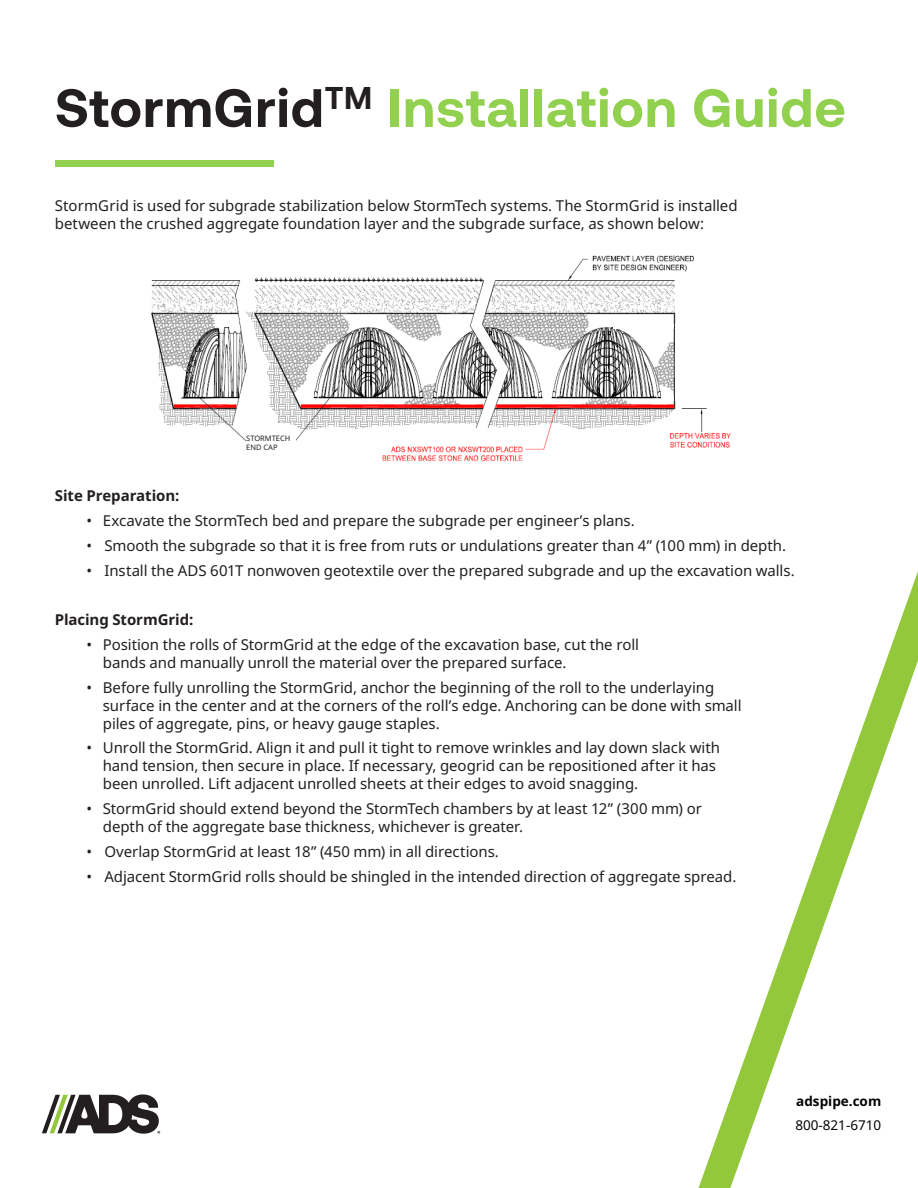
<style>
.page{position:relative;width:918px;height:1188px;background:#fff}
.page>*{position:absolute;margin:0;border:0;box-sizing:border-box;transform-origin:0 0}
.t1{font:700 54px "Aeonik";letter-spacing:.02em;color:#92d14f}
.ADS_Body{font:15px/18px "Noto Sans";letter-spacing:-.005em;color:#231f20}
.ADS_Body-2{font:700 15px "Noto Sans";letter-spacing:-.005em;color:#231f20}
.t2{font:13.5px "Noto Sans";color:#040503}
.t3{font:700 13.5px "Noto Sans";color:#040503}
.t4{font:7.5px/9px "Noto Sans";color:#231f20}
.s1{color:#231f20}
</style>
<div class="page">
<svg style="left:698px;top:571px;width:220px;height:617px"></svg>
<svg style="left:42px;top:1094px;width:118px;height:40px"></svg>
<img style="left:55px;top:161px;width:219px;height:6px">
<img style="left:151px;top:255px;width:580px;height:207px">
<div style="left:246px;top:433px;width:50px;height:32px;background:#fff"></div>
<div style="left:675px;top:323px;width:61px;height:78px;background:#fff"></div>
<hr style="left:613px;top:324px;width:61px;height:4px;background:#fff">
<hr style="left:661px;top:396px;width:13px;height:4px;background:#fff">
<p class="t1" style="left:55px;top:77px;width:792px"><span class="s1">StormGrid</span><sup>TM</sup> Installation Guide</p>
<p class="ADS_Body" style="left:55px;top:197px;width:684px">StormGrid is used for subgrade stabilization below StormTech systems. The StormGrid is installed between the crushed aggregate foundation layer and the subgrade surface, as shown below:</p>
<p class="t4" style="left:246px;top:434px;width:46px">STORMTECH<br>END CAP</p>
<p class="ADS_Body-2" style="left:55px;top:485px;width:126px">Site Preparation:</p>
<p class="ADS_Body" style="left:86px;top:512px;width:550px">• Excavate the StormTech bed and prepare the subgrade per engineer’s plans.</p>
<p class="ADS_Body" style="left:86px;top:537px;width:701px">• Smooth the subgrade so that it is free from ruts or undulations greater than 4” (100 mm) in depth.</p>
<p class="ADS_Body" style="left:86px;top:562px;width:710px">• Install the ADS 601T nonwoven geotextile over the prepared subgrade and up the excavation walls.</p>
<p class="ADS_Body-2" style="left:55px;top:609px;width:140px">Placing StormGrid:</p>
<p class="ADS_Body" style="left:103px;top:636px;width:538px;text-indent:-16px">• Position the rolls of StormGrid at the edge of the excavation base, cut the roll bands and manually unroll the material over the prepared surface.</p>
<p class="ADS_Body" style="left:103px;top:679px;width:640px;text-indent:-16px">• Before fully unrolling the StormGrid, anchor the beginning of the roll to the underlaying surface in the center and at the corners of the roll’s edge. Anchoring can be done with small piles of aggregate, pins, or heavy gauge staples.</p>
<p class="ADS_Body" style="left:103px;top:739px;width:619px;text-indent:-16px">• Unroll the StormGrid. Align it and pull it tight to remove wrinkles and lay down slack with hand tension, then secure in place. If necessary, geogrid can be repositioned after it has been unrolled. Lift adjacent unrolled sheets at their edges to avoid snagging.</p>
<p class="ADS_Body" style="left:103px;top:800px;width:601px;text-indent:-16px">• StormGrid should extend beyond the StormTech chambers by at least 12” (300 mm) or depth of the aggregate base thickness, whichever is greater.</p>
<p class="ADS_Body" style="left:86px;top:843px;width:414px">• Overlap StormGrid at least 18” (450 mm) in all directions.</p>
<p class="ADS_Body" style="left:86px;top:868px;width:652px">• Adjacent StormGrid rolls should be shingled in the intended direction of aggregate spread.</p>
<p class="t3" style="left:796px;top:1092px;width:86px">adspipe.com</p>
<p class="t2" style="left:795px;top:1116px;width:87px">800-821-6710</p>
</div>
